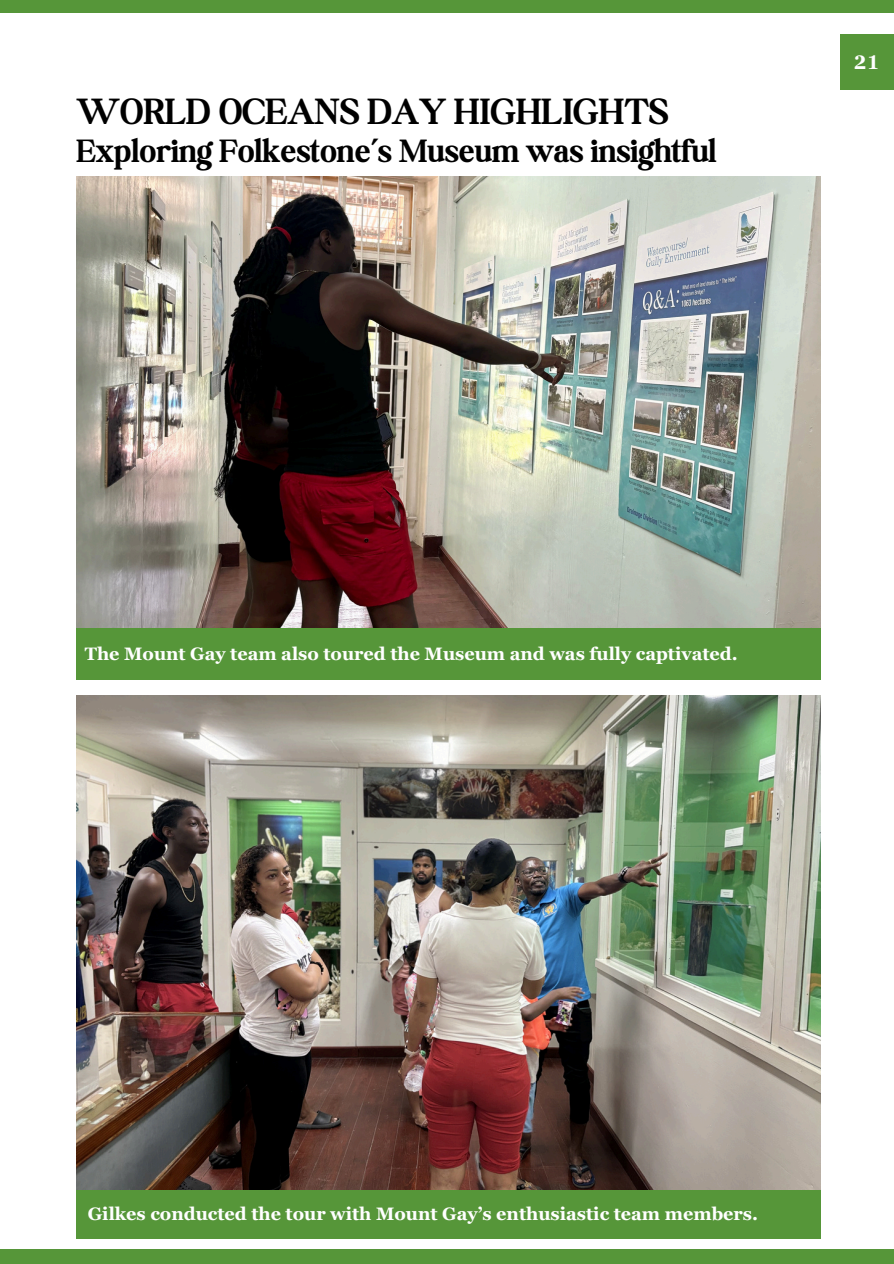
<style>
.page{position:relative;width:894px;height:1264px;background:#fff}
.page>*{position:absolute;margin:0;border:0;box-sizing:border-box;transform-origin:0 0}
.t1{font:700 39px "Boston Angel";color:#000}
.t2{font:700 34.5px "Boston Angel";color:#000}
.t3{font:700 19.5px "Georgia Pro";color:#fff}
.t4{font:700 18px "Georgia Pro";color:#fff}
</style>
<div class="page">
<div style="left:0;top:0;width:893px;height:12px;background:#569639"></div>
<div style="left:0;top:1249px;width:893px;height:14px;background:#569639"></div>
<div style="left:839px;top:34px;width:54px;height:55px;background:#569639"></div>
<img style="left:76px;top:695px;width:744px;height:495px">
<img style="left:76px;top:176px;width:744px;height:452px">
<div style="left:76px;top:1190px;width:744px;height:48px;background:#569639"></div>
<div style="left:76px;top:628px;width:744px;height:52px;background:#569639"></div>
<p class="t1" style="left:76px;top:88px;width:593px">WORLD OCEANS DAY HIGHLIGHTS</p>
<p class="t2" style="left:76px;top:130px;width:641px">Exploring Folkestone’s Museum was insightful</p>
<p class="t3" style="left:853px;top:51px;width:27px">21</p>
<p class="t4" style="left:85px;top:643px;width:654px">The Mount Gay team also toured the Museum and was fully captivated.</p>
<p class="t4" style="left:88px;top:1203px;width:671px">Gilkes conducted the tour with Mount Gay’s enthusiastic team members.</p>
</div>
